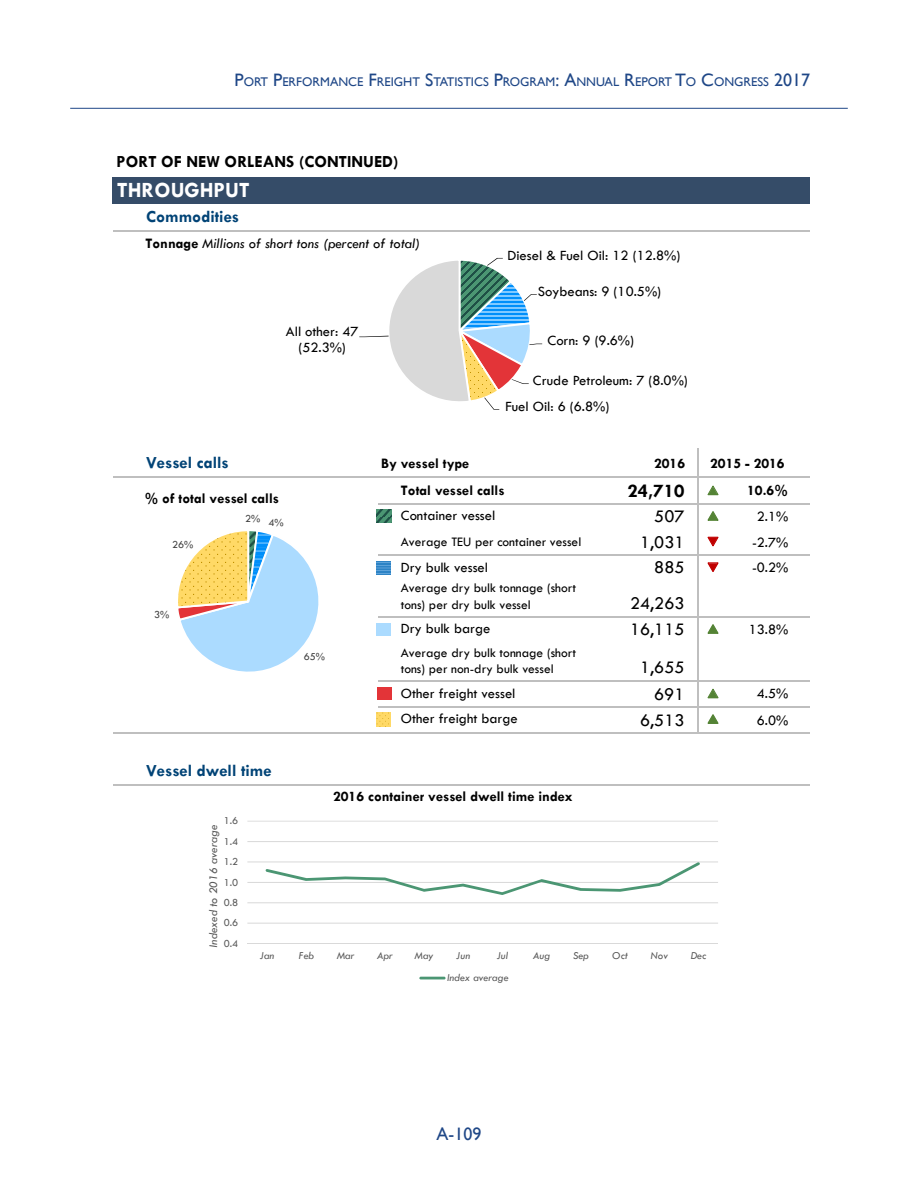
<style>
.page{position:relative;width:918px;height:1188px;background:#fff}
.page>*{position:absolute;margin:0;border:0;box-sizing:border-box;transform-origin:0 0}
.t1{font:700 21.9px "Tw Cen";color:#fff}
.t2{font:700 19.5px "Tw Cen";color:#000}
.t3{font:18.3px/26.5px "Tw Cen";color:#000;text-align:right}
.t4{font:18px "Gill Sans";color:#1f4787}
.t5{font:700 17.1px "Tw Cen";color:#004376}
.t6{font:700 17.1px "Tw Cen";color:#000}
.t7{font:14.7px/25.7px "Tw Cen";color:#000}
.t8{font:700 14.7px/26.1px "Tw Cen";color:#000}
.t9{font:italic 14.7px "Tw Cen";color:#000}
.t10{font:13.5px/16.5px "Tw Cen";letter-spacing:.005em;color:#000}
.t11{font:12.6px "Gill Sans";color:#1f4787}
.t12{font:italic 12.15px "Tw Cen";letter-spacing:.005em;color:#595959}
.t13{font:italic 10.95px "Tw Cen";letter-spacing:.005em;color:#595959}
.t14{font:10.95px "Tw Cen";color:#595959}
.t15{font:10.95px "Tw Cen";color:#404040}
.s1{font-size:18px}
.s2{font-weight:700;font-style:normal}
.s3{font-weight:400}
.s4{color:#c00000}
</style>
<div class="page">
<div style="left:112px;top:177px;width:698px;height:26px;background:#354c68"></div>
<svg style="left:708px;top:537px;width:11px;height:9px"></svg>
<svg style="left:708px;top:563px;width:11px;height:9px"></svg>
<hr style="left:697px;top:448px;width:1px;height:286px;background:#bfbfbf">
<hr style="left:114px;top:230px;width:696px;height:1px;background:#bfbfbf">
<hr style="left:114px;top:477px;width:696px;height:1px;background:#bfbfbf">
<hr style="left:379px;top:503px;width:431px;height:1px;background:#bfbfbf">
<hr style="left:379px;top:554px;width:431px;height:2px;background:#bfbfbf">
<hr style="left:379px;top:616px;width:431px;height:1px;background:#bfbfbf">
<hr style="left:379px;top:681px;width:431px;height:1px;background:#bfbfbf">
<hr style="left:379px;top:706px;width:431px;height:1px;background:#bfbfbf">
<hr style="left:114px;top:733px;width:696px;height:1px;background:#bfbfbf">
<hr style="left:114px;top:784px;width:696px;height:1px;background:#bfbfbf">
<svg style="left:359px;top:258px;width:183px;height:152px"></svg>
<svg style="left:377px;top:510px;width:14px;height:12px"></svg>
<div style="left:377px;top:688px;width:14px;height:12px;background:#e33438"></div>
<div style="left:377px;top:623px;width:14px;height:13px;background:#abdbff"></div>
<svg style="left:178px;top:531px;width:141px;height:141px"></svg>
<hr style="left:247px;top:923px;width:471px;height:1px;background:#d9d9d9">
<hr style="left:247px;top:902px;width:471px;height:1px;background:#d9d9d9">
<hr style="left:247px;top:882px;width:471px;height:1px;background:#d9d9d9">
<hr style="left:247px;top:861px;width:471px;height:1px;background:#d9d9d9">
<hr style="left:247px;top:841px;width:471px;height:1px;background:#d9d9d9">
<hr style="left:247px;top:821px;width:471px;height:1px;background:#d9d9d9">
<hr style="left:247px;top:943px;width:471px;height:1px;background:#d9d9d9">
<svg style="left:265px;top:862px;width:435px;height:33px"></svg>
<hr style="left:419px;top:977px;width:27px;height:2px;background:#4b9673">
<img style="left:377px;top:713px;width:14px;height:13px">
<img style="left:377px;top:561px;width:14px;height:14px">
<hr style="left:70px;top:108px;width:778px;height:1px;background:#1f4787">
<svg style="left:708px;top:689px;width:10px;height:9px"></svg>
<svg style="left:708px;top:714px;width:10px;height:10px"></svg>
<svg style="left:708px;top:624px;width:10px;height:10px"></svg>
<svg style="left:708px;top:485px;width:10px;height:10px"></svg>
<svg style="left:708px;top:511px;width:10px;height:10px"></svg>
<p class="t11" style="left:235px;top:74px;width:577px"><span class="s1">P</span>ORT <span class="s1">P</span>ERFORMANCE <span class="s1">F</span>REIGHT <span class="s1">S</span>TATISTICS <span class="s1">P</span>ROGRAM<span class="s1">: A</span>NNUAL <span class="s1">R</span>EPORT <span class="s1">T</span>O <span class="s1">C</span>ONGRESS <span class="s1">2017</span></p>
<p class="t6" style="left:117px;top:151px;width:283px">PORT OF NEW ORLEANS (CONTINUED)</p>
<p class="t1" style="left:117px;top:177px;width:134px">THROUGHPUT</p>
<p class="t5" style="left:146px;top:206px;width:95px">Commodities</p>
<p class="t9" style="left:145px;top:234px;width:276px"><span class="s2">Tonnage</span> Millions of short tons (percent of total)</p>
<p class="t7" style="left:286px;top:323px;width:74px;line-height:15.8px;text-align:center">All other: 47 (52.3%)</p>
<p class="t7" style="left:508px;top:242px;width:174px">Diesel &amp; Fuel Oil: 12 (12.8%)</p>
<p class="t7" style="left:538px;top:278px;width:125px">Soybeans: 9 (10.5%)</p>
<p class="t7" style="left:548px;top:328px;width:88px">Corn: 9 (9.6%)</p>
<p class="t7" style="left:505px;top:368px;width:184px;text-indent:27px">Crude Petroleum: 7 (8.0%)<br>Fuel Oil: 6 (6.8%)</p>
<p class="t5" style="left:146px;top:453px;width:84px">Vessel calls</p>
<p class="t8" style="left:654px;top:450px;width:33px">2016</p>
<p class="t8" style="left:710px;top:450px;width:76px">2015 - 2016</p>
<p class="t8" style="left:401px;top:450px;width:105px;text-indent:-20px">By vessel type<br>Total vessel calls<br><span class="s3">Container vessel</span></p>
<p class="t10" style="left:401px;top:533px;width:182px">Average TEU per container vessel</p>
<p class="t7" style="left:401px;top:554px;width:89px">Dry bulk vessel</p>
<p class="t2" style="left:627px;top:479px;width:59px">24,710</p>
<p class="t8" style="left:747px;top:477px;width:43px">10.6%</p>
<p class="t3" style="left:654px;top:503px;width:32px">507</p>
<p class="t7" style="left:757px;top:503px;width:33px">2.1%</p>
<p class="t8" style="left:144px;top:485px;width:136px">% of total vessel calls</p>
<p class="t15" style="left:245px;top:514px;width:40px">2% 4%</p>
<p class="t3" style="left:640px;top:529px;width:80px">1,031 <span class="s4">❑</span></p>
<p class="t7" style="left:752px;top:529px;width:38px">-2.7%</p>
<p class="t3" style="left:654px;top:554px;width:66px">885 <span class="s4">❑</span></p>
<p class="t7" style="left:752px;top:555px;width:38px">-0.2%</p>
<p class="t15" style="left:172px;top:538px;width:23px">26%</p>
<p class="t15" style="left:154px;top:608px;width:17px">3%</p>
<p class="t5" style="left:146px;top:760px;width:127px">Vessel dwell time</p>
<p class="t14" style="left:224px;top:814px;width:16px">1.6</p>
<p class="t12" style="left:206px;top:948px;width:125px;rotate:-90deg">Indexed to 2016 average</p>
<p class="t14" style="left:224px;top:835px;width:16px">1.4</p>
<p class="t14" style="left:224px;top:855px;width:16px">1.2</p>
<p class="t14" style="left:224px;top:876px;width:16px">1.0</p>
<p class="t14" style="left:224px;top:896px;width:16px">0.8</p>
<p class="t14" style="left:224px;top:916px;width:16px">0.6</p>
<p class="t14" style="left:224px;top:937px;width:16px">0.4</p>
<p class="t15" style="left:304px;top:650px;width:23px">65%</p>
<p class="t10" style="left:401px;top:580px;width:177px">Average dry bulk tonnage (short tons) per dry bulk vessel</p>
<p class="t7" style="left:401px;top:616px;width:91px">Dry bulk barge</p>
<p class="t10" style="left:401px;top:644px;width:177px">Average dry bulk tonnage (short tons) per non-dry bulk vessel</p>
<p class="t7" style="left:401px;top:680px;width:118px">Other freight vessel<br>Other freight barge</p>
<p class="t8" style="left:333px;top:783px;width:241px">2016 container vessel dwell time index</p>
<p class="t3" style="left:630px;top:590px;width:56px;text-align:left">24,263<br>16,115</p>
<p class="t3" style="left:640px;top:654px;width:46px">1,655<br>691</p>
<p class="t7" style="left:749px;top:616px;width:41px">13.8%</p>
<p class="t7" style="left:757px;top:681px;width:33px">4.5%</p>
<p class="t3" style="left:640px;top:707px;width:46px">6,513</p>
<p class="t7" style="left:757px;top:707px;width:33px">6.0%</p>
<p class="t13" style="left:260px;top:949px;width:16px">Jan</p>
<p class="t13" style="left:299px;top:949px;width:17px">Feb</p>
<p class="t13" style="left:337px;top:949px;width:19px">Mar</p>
<p class="t13" style="left:377px;top:949px;width:17px">Apr</p>
<p class="t13" style="left:415px;top:949px;width:20px">May</p>
<p class="t13" style="left:456px;top:949px;width:15px">Jun</p>
<p class="t13" style="left:497px;top:949px;width:13px">Jul</p>
<p class="t13" style="left:533px;top:949px;width:19px">Aug</p>
<p class="t13" style="left:573px;top:949px;width:17px">Sep</p>
<p class="t13" style="left:612px;top:949px;width:17px">Oct</p>
<p class="t13" style="left:650px;top:949px;width:19px">Nov</p>
<p class="t13" style="left:691px;top:949px;width:17px">Dec</p>
<p class="t13" style="left:447px;top:971px;width:63px">Index average</p>
<p class="t4" style="left:437px;top:1124px;width:46px">A-109</p>
</div>
